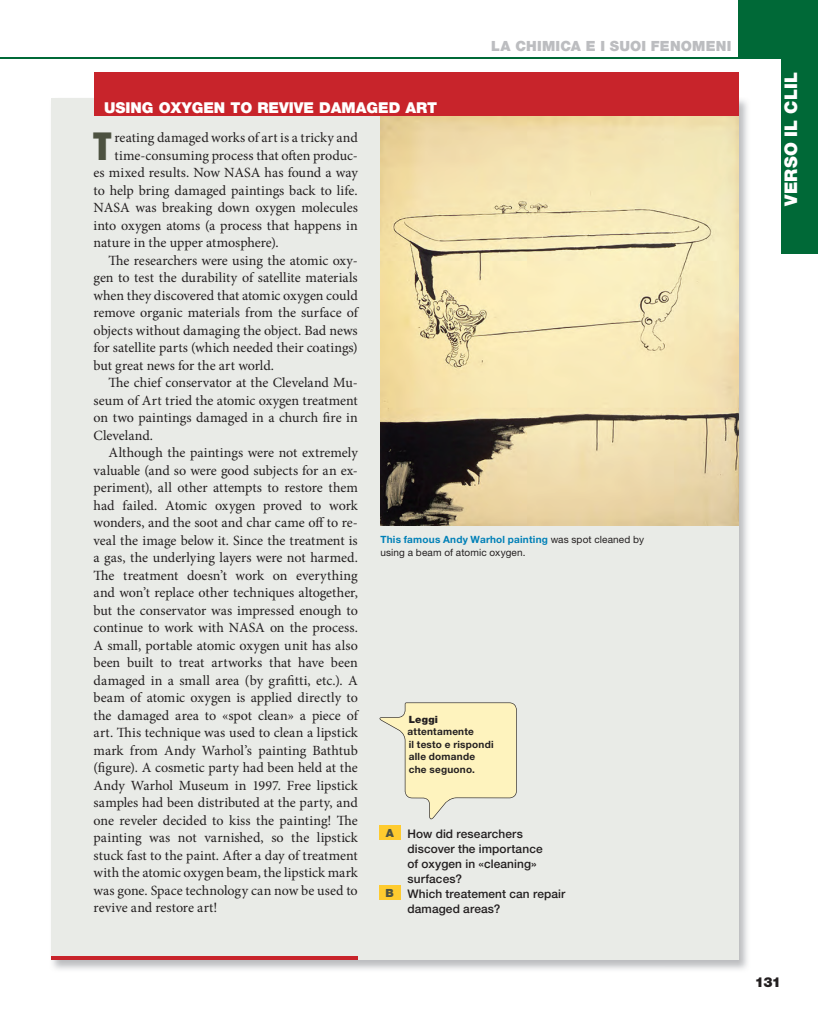
<style>
.page{position:relative;width:818px;height:1013px;background:#fff}
.page>*{position:absolute;margin:0;border:0;box-sizing:border-box;transform-origin:0 0}
.t1{font:900 condensed 38.62px "Helvetica Neue LT Std";color:#4d5241}
.t2{font:900 17.5px "Helvetica Neue LT Std";letter-spacing:.015em;color:#fff}
.t3{font:900 15px "Helvetica Neue LT Std";color:#fff}
.t4{font:14px "Minion Pro";color:#231f20}
.t5{font:900 14px "Helvetica Neue LT Std";letter-spacing:.015em;color:#bcbdc0}
.t6{font:900 13.75px "Helvetica Neue LT Std";color:#231f20}
.t7{font:500 11.88px "Helvetica Neue LT Std";letter-spacing:.01em;color:#231f20}
.t8{font:10px/12.5px "Helvetica Neue LT Std";letter-spacing:.015em;color:#231f20}
.t9{font:700 10px/12.5px "Helvetica Neue LT Std";letter-spacing:.02em;color:#231f20}
.t10{font:900 10px "Helvetica Neue LT Std";letter-spacing:.02em;color:#231f20}
.s1{font-weight:700;color:#0080b7}
.s2{font-weight:900;font-size:11.25px;color:#4d5241}
</style>
<div class="page">
<hr style="left:1px;top:57px;width:817px;height:2px;background:#006937">
<div style="left:738px;top:0;width:80px;height:58px;background:#006937"></div>
<div style="left:781px;top:58px;width:37px;height:196px;background:#006937"></div>
<img style="left:51px;top:97px;width:697px;height:873px">
<div style="left:51px;top:99px;width:687px;height:861px;background:#e9ebe7"></div>
<hr style="left:51px;top:956px;width:307px;height:4px;background:#c8242b">
<div style="left:379px;top:826px;width:21px;height:14px;background:#fecb2f"></div>
<div style="left:379px;top:886px;width:21px;height:14px;background:#fecb2f"></div>
<svg style="left:379px;top:702px;width:138px;height:118px"></svg>
<img style="left:381px;top:116px;width:357px;height:409px">
<div style="left:94px;top:72px;width:644px;height:44px;background:#c8242b"></div>
<p class="t3" style="left:104px;top:98px;width:334px">USING OXYGEN TO REVIVE DAMAGED ART</p>
<p class="t5" style="left:491px;top:38px;width:242px">LA CHIMICA E I SUOI FENOMENI</p>
<h1 class="t1" style="left:94px;top:122px;width:19px">T</h1>
<p class="t4" style="left:115px;top:128px;width:245px">reating damaged works of art is a tricky and</p>
<p class="t4" style="left:115px;top:146px;width:245px">time-consuming process that often produc-</p>
<p class="t4" style="left:94px;top:163px;width:266px">es mixed results. Now NASA has found a way</p>
<p class="t4" style="left:94px;top:181px;width:266px">to help bring damaged paintings back to life.</p>
<p class="t4" style="left:94px;top:198px;width:266px">NASA was breaking down oxygen molecules</p>
<p class="t4" style="left:94px;top:216px;width:266px">into oxygen atoms (a process that happens in</p>
<p class="t4" style="left:94px;top:233px;width:187px">nature in the upper atmosphere).</p>
<p class="t4" style="left:109px;top:255px;width:251px">The researchers were using the atomic oxy-</p>
<p class="t4" style="left:94px;top:268px;width:266px">gen to test the durability of satellite materials</p>
<p class="t4" style="left:94px;top:286px;width:266px">when they discovered that atomic oxygen could</p>
<p class="t4" style="left:94px;top:303px;width:266px">remove organic materials from the surface of</p>
<p class="t4" style="left:94px;top:321px;width:266px">objects without damaging the object. Bad news</p>
<p class="t4" style="left:94px;top:338px;width:266px">for satellite parts (which needed their coatings)</p>
<p class="t4" style="left:94px;top:356px;width:182px">but great news for the art world.</p>
<p class="t4" style="left:109px;top:377px;width:251px">The chief conservator at the Cleveland Mu-</p>
<p class="t4" style="left:94px;top:391px;width:266px">seum of Art tried the atomic oxygen treatment</p>
<p class="t4" style="left:94px;top:408px;width:266px">on two paintings damaged in a church fire in</p>
<p class="t4" style="left:94px;top:426px;width:61px">Cleveland.</p>
<p class="t4" style="left:109px;top:443px;width:251px">Although the paintings were not extremely</p>
<p class="t4" style="left:94px;top:461px;width:266px">valuable (and so were good subjects for an ex-</p>
<p class="t4" style="left:94px;top:478px;width:266px">periment), all other attempts to restore them</p>
<p class="t4" style="left:94px;top:496px;width:266px">had failed. Atomic oxygen proved to work</p>
<p class="t4" style="left:94px;top:513px;width:266px">wonders, and the soot and char came off to re-</p>
<p class="t4" style="left:94px;top:531px;width:266px">veal the image below it. Since the treatment is</p>
<p class="t4" style="left:94px;top:548px;width:266px">a gas, the underlying layers were not harmed.</p>
<p class="t4" style="left:94px;top:570px;width:266px">The treatment doesn’t work on everything</p>
<p class="t4" style="left:94px;top:583px;width:266px">and won’t replace other techniques altogether,</p>
<p class="t4" style="left:94px;top:601px;width:266px">but the conservator was impressed enough to</p>
<p class="t4" style="left:94px;top:618px;width:266px">continue to work with NASA on the process.</p>
<p class="t4" style="left:94px;top:636px;width:266px">A small, portable atomic oxygen unit has also</p>
<p class="t4" style="left:94px;top:653px;width:266px">been built to treat artworks that have been</p>
<p class="t4" style="left:94px;top:671px;width:266px">damaged in a small area (by grafitti, etc.). A</p>
<p class="t4" style="left:94px;top:688px;width:266px">beam of atomic oxygen is applied directly to</p>
<p class="t4" style="left:94px;top:706px;width:266px">the damaged area to «spot clean» a piece of</p>
<p class="t4" style="left:94px;top:723px;width:266px">art. This technique was used to clean a lipstick</p>
<p class="t4" style="left:94px;top:741px;width:266px">mark from Andy Warhol’s painting Bathtub</p>
<p class="t4" style="left:94px;top:762px;width:266px">(figure). A cosmetic party had been held at the</p>
<p class="t4" style="left:94px;top:776px;width:266px">Andy Warhol Museum in 1997. Free lipstick</p>
<p class="t4" style="left:94px;top:793px;width:266px">samples had been distributed at the party, and</p>
<p class="t4" style="left:94px;top:811px;width:266px">one reveler decided to kiss the painting! The</p>
<p class="t4" style="left:94px;top:828px;width:266px">painting was not varnished, so the lipstick</p>
<p class="t4" style="left:94px;top:846px;width:266px">stuck fast to the paint. After a day of treatment</p>
<p class="t4" style="left:94px;top:863px;width:266px">with the atomic oxygen beam, the lipstick mark</p>
<p class="t4" style="left:94px;top:881px;width:266px">was gone. Space technology can now be used to</p>
<p class="t4" style="left:94px;top:898px;width:125px">revive and restore art!</p>
<p class="t8" style="left:380px;top:533px;width:265px"><span class="s1">This famous Andy Warhol painting</span> was spot cleaned by using a beam of atomic oxygen.</p>
<p class="t10" style="left:409px;top:713px;width:31px">Leggi</p>
<p class="t9" style="left:408px;top:725px;width:88px">attentamente<br>il testo e rispondi alle domande che seguono.</p>
<p class="t7" style="left:386px;top:826px;width:139px"><span class="s2">A</span> How did researchers</p>
<p class="t7" style="left:407px;top:841px;width:137px">discover the importance</p>
<p class="t7" style="left:407px;top:856px;width:131px">of oxygen in «cleaning»</p>
<p class="t7" style="left:407px;top:871px;width:56px">surfaces?</p>
<p class="t7" style="left:386px;top:886px;width:181px"><span class="s2">B</span> Which treatement can repair</p>
<p class="t7" style="left:407px;top:901px;width:94px">damaged areas?</p>
<p class="t2" style="left:780px;top:206px;width:135px;rotate:-90deg">VERSO IL CLIL</p>
<p class="t6" style="left:755px;top:973px;width:28px">131</p>
</div>
